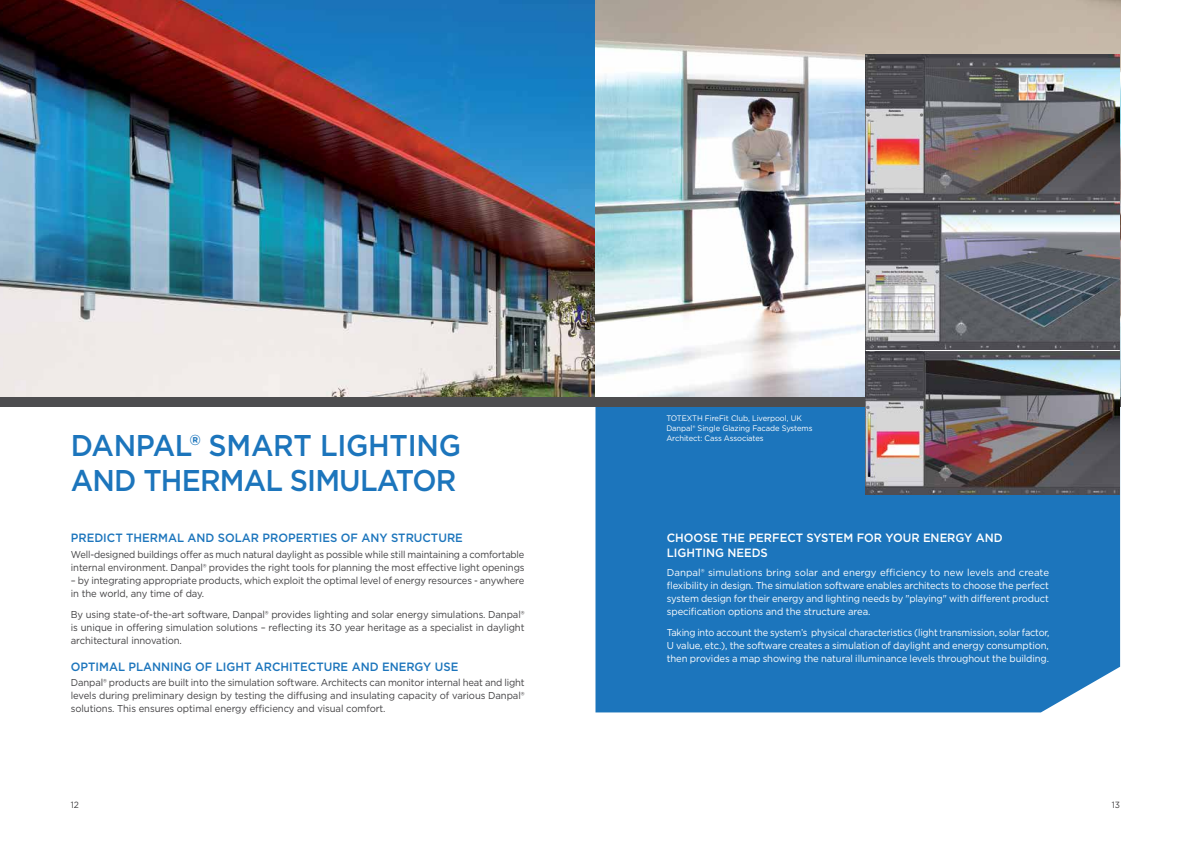
<style>
.page{position:relative;width:1191px;height:842px;background:#fff}
.page>*{position:absolute;margin:0;border:0;box-sizing:border-box;transform-origin:0 0}
.t1{font:500 30px/35px "Gotham";letter-spacing:-.03em;color:#1c75bc;scale:.95 1}
.t2{font:500 12px "Gotham";color:#1c75bc;scale:.95 1}
.t3{font:500 12px/15px "Gotham";color:#fff;scale:.95 1}
.t4{font:10px/13px "Gotham";letter-spacing:-.015em;color:#414042;scale:.94 1}
.t5{font:10px/13px "Gotham";letter-spacing:-.01em;color:#fff;text-align:justify}
.t6{font:10px/13px "Gotham";letter-spacing:-.01em;color:#fff;text-align:justify;scale:.92 1}
.t7{font:10px/13px "Gotham";letter-spacing:-.015em;color:#414042;text-align:justify;scale:.95 1}
.t8{font:10px/13px "Gotham";letter-spacing:-.015em;color:#414042;scale:.93 1}
.t9{font:9px "Gotham";color:#414042;scale:.95 1}
.t10{font:8px/10px "Gotham";letter-spacing:-.01em;color:#fff;scale:.95 1}
</style>
<div class="page">
<div style="left:595px;top:406px;width:525px;height:306px;background:#1c75bc"></div>
<img style="left:0;top:0;width:595px;height:397px">
<img style="left:595px;top:0;width:525px;height:397px">
<div style="left:0;top:397px;width:1120px;height:9px;background:#4d4d4f"></div>
<img style="left:865px;top:55px;width:254px;height:440px">
<hr style="left:865px;top:350px;width:254px;height:1px;background:#fff">
<hr style="left:865px;top:201px;width:254px;height:1px;background:#fff">
<h1 class="t1" style="left:71px;top:427px;width:412px">DANPAL® SMART LIGHTING<br>AND THERMAL SIMULATOR</h1>
<p class="t2" style="left:71px;top:530px;width:414px">PREDICT THERMAL AND SOLAR PROPERTIES OF ANY STRUCTURE</p>
<p class="t8" style="left:71px;top:547px;width:489px">Well-designed buildings offer as much natural daylight as possible while still maintaining a comfortable internal environment. Danpal® provides the right tools for planning the most effective light openings</p>
<p class="t4" style="left:71px;top:573px;width:484px">– by integrating appropriate products, which exploit the optimal level of energy resources - anywhere in the world, any time of day.</p>
<p class="t7" style="left:71px;top:608px;width:479px">By using state-of-the-art software, Danpal® provides lighting and solar energy simulations. Danpal® is unique in offering simulation solutions – reflecting its 30 year heritage as a specialist in daylight architectural innovation.</p>
<p class="t2" style="left:71px;top:658px;width:409px">OPTIMAL PLANNING OF LIGHT ARCHITECTURE AND ENERGY USE</p>
<p class="t4" style="left:71px;top:676px;width:484px;text-align:justify">Danpal® products are built into the simulation software. Architects can monitor internal heat and light levels during preliminary design by testing the diffusing and insulating capacity of various Danpal® solutions. This ensures optimal energy efficiency and visual comfort.</p>
<p class="t10" style="left:666px;top:413px;width:155px">TOTEXTH FireFit Club, Liverpool, UK<br>Danpal® Single Glazing Facade Systems<br>Architect: Cass Associates</p>
<p class="t3" style="left:667px;top:530px;width:355px">CHOOSE THE PERFECT SYSTEM FOR YOUR ENERGY AND<br>LIGHTING NEEDS</p>
<p class="t5" style="left:667px;top:565px;width:384px">Danpal® simulations bring solar and energy efficiency to new levels and create flexibility in design. The simulation software enables architects to choose the perfect system design for their energy and lighting needs by "playing" with different product specification options and the structure area.</p>
<p class="t6" style="left:667px;top:626px;width:417px">Taking into account the system’s physical characteristics (light transmission, solar factor, U value, etc.), the software creates a simulation of daylight and energy consumption, then provides a map showing the natural illuminance levels throughout the building.</p>
<p class="t9" style="left:71px;top:799px;width:10px">12</p>
<p class="t9" style="left:1111px;top:799px;width:10px">13</p>
</div>
